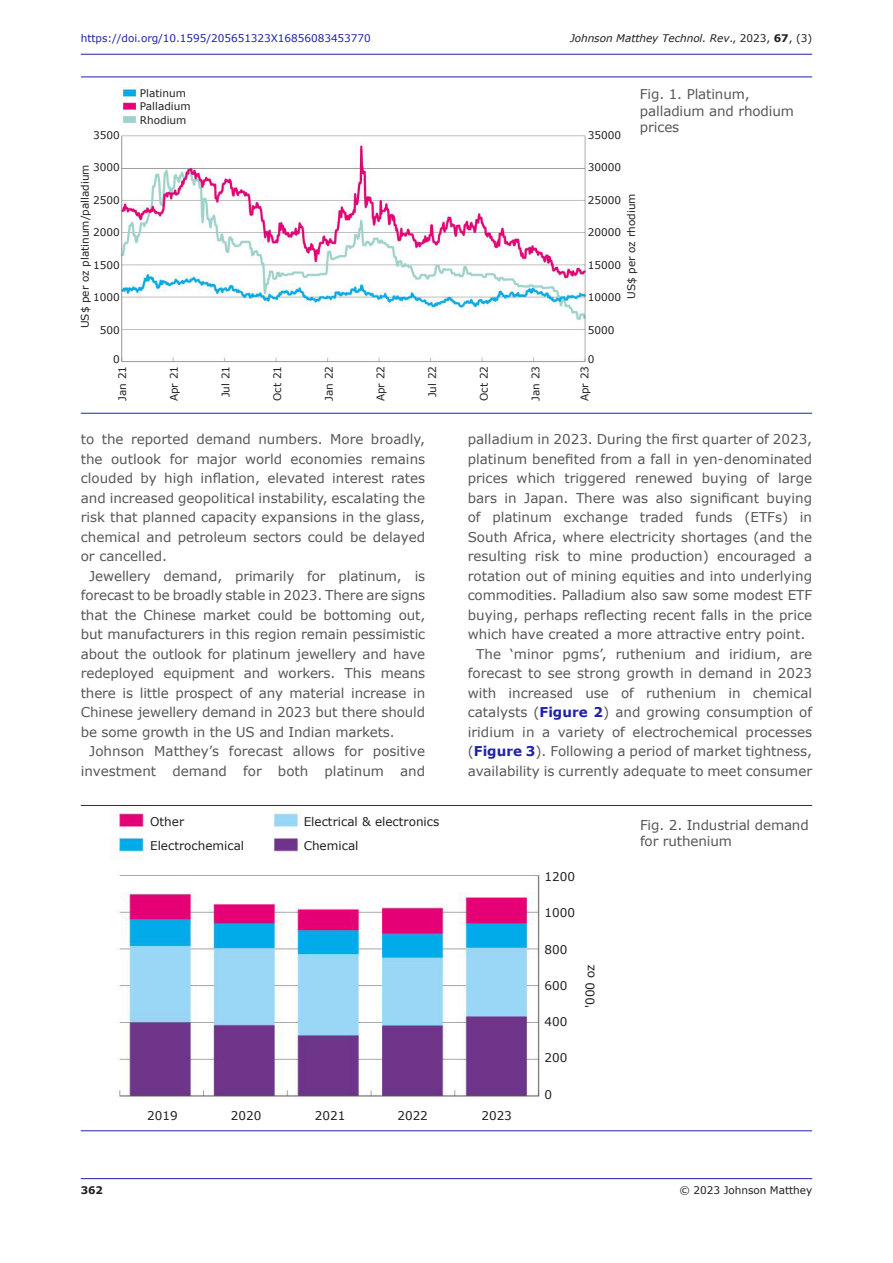
<style>
.page{position:relative;width:893px;height:1263px;background:#fff}
.page>*{position:absolute;margin:0;border:0;box-sizing:border-box;transform-origin:0 0}
.Bodytext_indent{font:13.5px/19.5px "Verdana";color:#575756;text-align:justify}
.Captions_for_pic_drg{font:13.5px/16.5px "Verdana";letter-spacing:-.01em;color:#575756}
._22_figure_annotatio{font:12px/24px "Verdana";color:#231f20}
._22_figure_annotatio-2{font:10.5px/13.5px "Verdana";color:#231f20}
.t1{font:10.5px "Verdana";letter-spacing:-.005em;color:#1e22aa}
.t2{font:italic 10.5px "Verdana";letter-spacing:-.005em;color:#231f20}
.t3{font:700 10.5px "Verdana";color:#231f20}
.s1{font-style:normal}
.s2{font-weight:700;font-style:normal}
.s3{font-weight:700;color:#1e22aa}
</style>
<div class="page">
<hr style="left:81px;top:1178px;width:731px;height:1px;background:#1e22aa">
<hr style="left:81px;top:54px;width:731px;height:1px;background:#1e22aa">
<img style="left:119px;top:87px;width:468px;height:275px">
<hr style="left:81px;top:77px;width:731px;height:1px;background:#1e22aa">
<hr style="left:81px;top:413px;width:731px;height:1px;background:#1e22aa">
<img style="left:115px;top:811px;width:425px;height:288px">
<hr style="left:81px;top:805px;width:731px;height:1px;background:#1e22aa">
<hr style="left:81px;top:1130px;width:731px;height:1px;background:#1e22aa">
<p class="t1" style="left:81px;top:31px;width:291px">https://doi.org/10.1595/205651323X16856083453770</p>
<p class="t2" style="left:570px;top:31px;width:244px">Johnson Matthey Technol. Rev<span class="s1">., 2023,</span> <span class="s2">67</span><span class="s1">, (3)</span></p>
<p class="_22_figure_annotatio-2" style="left:93px;top:128px;width:28px">3500</p>
<p class="_22_figure_annotatio-2" style="left:93px;top:161px;width:28px">3000</p>
<p class="_22_figure_annotatio-2" style="left:93px;top:193px;width:28px">2500</p>
<p class="_22_figure_annotatio-2" style="left:93px;top:226px;width:28px">2000</p>
<p class="_22_figure_annotatio-2" style="left:93px;top:258px;width:28px">1500</p>
<p class="_22_figure_annotatio-2" style="left:93px;top:291px;width:28px">1000</p>
<p class="_22_figure_annotatio-2" style="left:100px;top:323px;width:22px">500</p>
<p class="_22_figure_annotatio-2" style="left:113px;top:353px;width:8px">0</p>
<p class="_22_figure_annotatio-2" style="left:78px;top:328px;width:166px;rotate:-90deg">US$ per oz platinum/palladium</p>
<p class="_22_figure_annotatio-2" style="left:140px;top:86px;width:52px">Platinum<br>Palladium<br>Rhodium</p>
<p class="Captions_for_pic_drg" style="left:640px;top:86px;width:155px">Fig. 1. Platinum, palladium and rhodium prices</p>
<p class="_22_figure_annotatio-2" style="left:588px;top:128px;width:35px">35000</p>
<p class="_22_figure_annotatio-2" style="left:588px;top:161px;width:35px">30000</p>
<p class="_22_figure_annotatio-2" style="left:588px;top:193px;width:35px">25000</p>
<p class="_22_figure_annotatio-2" style="left:588px;top:226px;width:35px">20000</p>
<p class="_22_figure_annotatio-2" style="left:588px;top:258px;width:35px">15000</p>
<p class="_22_figure_annotatio-2" style="left:588px;top:291px;width:35px">10000</p>
<p class="_22_figure_annotatio-2" style="left:588px;top:323px;width:28px">5000</p>
<p class="_22_figure_annotatio-2" style="left:588px;top:353px;width:8px">0</p>
<p class="_22_figure_annotatio-2" style="left:624px;top:299px;width:107px;rotate:-90deg">US$ per oz rhodium</p>
<p class="_22_figure_annotatio-2" style="left:115px;top:401px;width:36px;rotate:-90deg">Jan 21</p>
<p class="_22_figure_annotatio-2" style="left:167px;top:401px;width:37px;rotate:-90deg">Apr 21</p>
<p class="_22_figure_annotatio-2" style="left:219px;top:397px;width:33px;rotate:-90deg">Jul 21</p>
<p class="_22_figure_annotatio-2" style="left:270px;top:401px;width:36px;rotate:-90deg">Oct 21</p>
<p class="_22_figure_annotatio-2" style="left:322px;top:401px;width:36px;rotate:-90deg">Jan 22</p>
<p class="_22_figure_annotatio-2" style="left:374px;top:401px;width:37px;rotate:-90deg">Apr 22</p>
<p class="_22_figure_annotatio-2" style="left:425px;top:397px;width:33px;rotate:-90deg">Jul 22</p>
<p class="_22_figure_annotatio-2" style="left:477px;top:401px;width:36px;rotate:-90deg">Oct 22</p>
<p class="_22_figure_annotatio-2" style="left:529px;top:401px;width:36px;rotate:-90deg">Jan 23</p>
<p class="_22_figure_annotatio-2" style="left:578px;top:401px;width:37px;rotate:-90deg">Apr 23</p>
<p class="Bodytext_indent" style="left:81px;top:429px;width:346px">to the reported demand numbers. More broadly, the outlook for major world economies remains clouded by high inflation, elevated interest rates and increased geopolitical instability, escalating the risk that planned capacity expansions in the glass, chemical and petroleum sectors could be delayed or cancelled.</p>
<p class="Bodytext_indent" style="left:81px;top:566px;width:346px;text-indent:9px">Jewellery demand, primarily for platinum, is forecast to be broadly stable in 2023. There are signs that the Chinese market could be bottoming out, but manufacturers in this region remain pessimistic about the outlook for platinum jewellery and have redeployed equipment and workers. This means there is little prospect of any material increase in Chinese jewellery demand in 2023 but there should be some growth in the US and Indian markets.</p>
<p class="Bodytext_indent" style="left:81px;top:741px;width:346px;text-align:right">Johnson Matthey’s forecast allows for positive investment demand for both platinum and</p>
<p class="Bodytext_indent" style="left:468px;top:429px;width:346px">palladium in 2023. During the first quarter of 2023, platinum benefited from a fall in yen-denominated prices which triggered renewed buying of large bars in Japan. There was also significant buying of platinum exchange traded funds (ETFs) in South Africa, where electricity shortages (and the resulting risk to mine production) encouraged a rotation out of mining equities and into underlying commodities. Palladium also saw some modest ETF buying, perhaps reflecting recent falls in the price which have created a more attractive entry point.</p>
<p class="Bodytext_indent" style="left:468px;top:644px;width:346px;text-indent:9px">The ‘minor pgms’, ruthenium and iridium, are forecast to see strong growth in demand in 2023 with increased use of ruthenium in chemical catalysts (<span class="s3">Figure 2</span>) and growing consumption of iridium in a variety of electrochemical processes (<span class="s3">Figure 3</span>). Following a period of market tightness, availability is currently adequate to meet consumer</p>
<p class="_22_figure_annotatio" style="left:150px;top:809px;width:96px">Other<br>Electrochemical</p>
<p class="_22_figure_annotatio" style="left:304px;top:809px;width:137px">Electrical &amp; electronics<br>Chemical</p>
<p class="Captions_for_pic_drg" style="left:640px;top:816px;width:170px">Fig. 2. Industrial demand for ruthenium</p>
<p class="_22_figure_annotatio" style="left:147px;top:1104px;width:32px">2019</p>
<p class="_22_figure_annotatio" style="left:231px;top:1104px;width:32px">2020</p>
<p class="_22_figure_annotatio" style="left:315px;top:1104px;width:32px">2021</p>
<p class="_22_figure_annotatio" style="left:397px;top:1104px;width:32px">2022</p>
<p class="_22_figure_annotatio" style="left:481px;top:1104px;width:32px">2023</p>
<p class="_22_figure_annotatio" style="left:544px;top:864px;width:32px">1200</p>
<p class="_22_figure_annotatio" style="left:544px;top:901px;width:32px">1000</p>
<p class="_22_figure_annotatio" style="left:544px;top:937px;width:24px">800</p>
<p class="_22_figure_annotatio" style="left:544px;top:973px;width:24px">600</p>
<p class="_22_figure_annotatio" style="left:544px;top:1009px;width:24px">400</p>
<p class="_22_figure_annotatio" style="left:544px;top:1046px;width:24px">200</p>
<p class="_22_figure_annotatio" style="left:544px;top:1082px;width:9px">0</p>
<p class="_22_figure_annotatio" style="left:578px;top:1008px;width:45px;rotate:-90deg">'000 oz</p>
<p class="t3" style="left:81px;top:1183px;width:24px">362</p>
<p class="_22_figure_annotatio-2" style="left:679px;top:1184px;width:134px">© 2023 Johnson Matthey</p>
</div>
